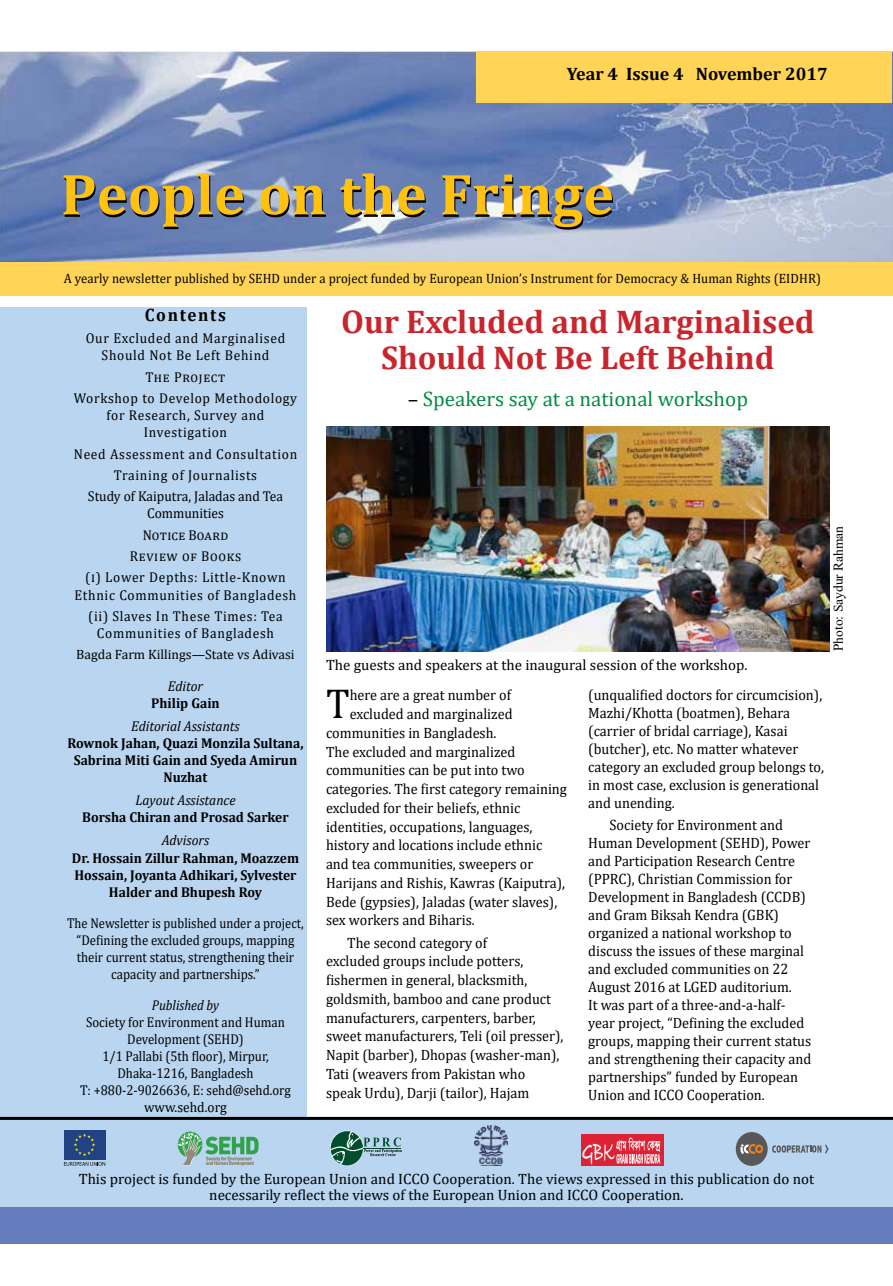
<style>
.page{position:relative;width:893px;height:1286px;background:#fff}
.page>*{position:absolute;margin:0;border:0;box-sizing:border-box;transform-origin:0 0}
.t1{font:700 58.5px "Cambria";color:#000}
.t2{font:42px "Cambria";color:#000;scale:.95 1}
.t3{font:700 33px/36px "Cambria";color:#c9252c;text-align:center}
.t4{font:21px "Cambria";color:#008c44}
.t5{font:700 18px "Cambria";color:#000}
.t6{font:700 18px "Cambria";letter-spacing:.1em;color:#000;scale:.95 1}
.t7{font:15px/18px "Cambria";color:#000;scale:.95 1}
.t8{font:15px/16.5px "Cambria";color:#000;text-align:center}
.t9{font:14.25px/21.3px "Cambria";letter-spacing:.05em;color:#000;text-align:center;scale:.95 1}
.t10{font:700 14.25px/17.1px "Cambria";color:#000;text-align:center;scale:.95 1}
.t11{font:14.25px/17.1px "Cambria";color:#000;text-align:center;scale:.9 1}
.t12{font:14.25px/17.1px "Cambria";color:#000;text-align:center;scale:.88 1}
.t13{font:italic 14.25px "Cambria";color:#000;scale:.95 1}
.t14{font:italic 14.25px "Cambria";color:#000;scale:.9 1}
.t15{font:13.5px "Cambria";letter-spacing:.005em;color:#000;scale:.95 1}
.t16{font:13.5px "Cambria";letter-spacing:.005em;color:#000}
.t17{font:13.5px "Times New Roman";color:#000}
.s1{color:#000}
</style>
<div class="page">
<div style="left:0;top:307px;width:307px;height:811px;background:#bad5ef"></div>
<img style="left:0;top:52px;width:892px;height:210px">
<div style="left:0;top:262px;width:893px;height:34px;background:#ffd457"></div>
<div style="left:476px;top:52px;width:416px;height:51px;background:#ffd457"></div>
<div style="left:0;top:1118px;width:893px;height:89px;background:#bad5ef"></div>
<hr style="left:0;top:1117px;width:893px;height:3px;background:#000">
<div style="left:0;top:1207px;width:893px;height:36px;background:#657cbd"></div>
<img style="left:326px;top:427px;width:503px;height:224px">
<svg style="left:177px;top:1131px;width:82px;height:35px"></svg>
<div style="left:736px;top:1132px;width:32px;height:34px;background:#58585b;border-radius:50%"></div>
<svg style="left:740px;top:1144px;width:23px;height:10px"></svg>
<svg style="left:772px;top:1145px;width:56px;height:8px"></svg>
<div style="left:64px;top:1130px;width:41px;height:29px;background:#214382"></div>
<svg style="left:74px;top:1133px;width:21px;height:23px"></svg>
<svg style="left:64px;top:1162px;width:41px;height:4px"></svg>
<div style="left:581px;top:1135px;width:82px;height:31px;background:#dc2234"></div>
<svg style="left:582px;top:1137px;width:79px;height:28px"></svg>
<svg style="left:330px;top:1130px;width:33px;height:36px"></svg>
<svg style="left:331px;top:1131px;width:71px;height:34px"></svg>
<hr style="left:363px;top:1148px;width:38px;height:1px;background:#004e2d">
<img style="left:474px;top:1125px;width:34px;height:41px">
<p class="t5" style="left:567px;top:61px;width:262px">Year 4 Issue 4 November 2017</p>
<h1 class="t1" style="left:62px;top:156px;width:555px">People on the Fringe</h1>
<p class="t15" style="left:64px;top:270px;width:798px">A yearly newsletter published by SEHD under a project funded by European Union’s Instrument for Democracy &amp; Human Rights (EIDHR)</p>
<p class="t6" style="left:145px;top:302px;width:87px">Contents</p>
<p class="t9" style="left:86px;top:330px;width:211px;line-height:17.1px">Our Excluded and Marginalised<br>Should Not Be Left Behind</p>
<p class="t9" style="left:74px;top:366px;width:236px">The Project<br>Workshop to Develop Methodology</p>
<p class="t9" style="left:107px;top:407px;width:168px;line-height:17.1px">for Research, Survey and<br>Investigation</p>
<p class="t9" style="left:74px;top:443px;width:237px">Need Assessment and Consultation<br>Training of Journalists<br>Study of Kaiputra, Jaladas and Tea</p>
<p class="t9" style="left:85px;top:503px;width:213px">Communities<br>Notice Board<br>Review of Books<br>(i) Lower Depths: Little-Known</p>
<p class="t9" style="left:75px;top:584px;width:235px">Ethnic Communities of Bangladesh (ii) Slaves In These Times: Tea</p>
<p class="t9" style="left:97px;top:622px;width:188px">Communities of Bangladesh</p>
<p class="t16" style="left:76px;top:647px;width:220px">Bagda Farm Killings—State vs Adivasi</p>
<p class="t13" style="left:168px;top:676px;width:39px">Editor</p>
<p class="t10" style="left:151px;top:694px;width:74px">Philip Gain</p>
<p class="t13" style="left:131px;top:716px;width:116px">Editorial Assistants</p>
<p class="t10" style="left:67px;top:734px;width:250px">Rownok Jahan, Quazi Monzila Sultana,<br>Sabrina Miti Gain and Syeda Amirun<br>Nuzhat</p>
<p class="t13" style="left:135px;top:790px;width:107px">Layout Assistance</p>
<p class="t10" style="left:82px;top:808px;width:219px">Borsha Chiran and Prosad Sarker</p>
<p class="t13" style="left:162px;top:830px;width:51px">Advisors</p>
<p class="t10" style="left:72px;top:849px;width:241px">Dr. Hossain Zillur Rahman, Moazzem<br>Hossain, Joyanta Adhikari, Sylvester<br>Halder and Bhupesh Roy</p>
<p class="t12" style="left:67px;top:914px;width:271px">The Newsletter is published under a project, “Defining the excluded groups, mapping their current status, strengthening their capacity and partnerships.”</p>
<p class="t14" style="left:152px;top:995px;width:76px">Published by</p>
<p class="t11" style="left:80px;top:1013px;width:235px">Society for Environment and Human<br>Development (SEHD)<br>1/1 Pallabi (5th floor), Mirpur,<br>Dhaka-1216, Bangladesh<br>T: +880-2-9026636, E: sehd@sehd.org www.sehd.org</p>
<h3 class="t3" style="left:341px;top:302px;width:475px">Our Excluded and Marginalised<br>Should Not Be Left Behind</h3>
<h3 class="t4" style="left:408px;top:386px;width:342px"><span class="s1">–</span> Speakers say at a national workshop</h3>
<p class="t8" style="left:326px;top:656px;width:423px">The guests and speakers at the inaugural session of the workshop.</p>
<p class="t7" style="left:588px;top:686px;width:250px">(unqualified doctors for circumcision), Mazhi/Khotta (boatmen), Behara (carrier of bridal carriage), Kasai (butcher), etc. No matter whatever category an excluded group belongs to, in most case, exclusion is generational and unending.</p>
<p class="t7" style="left:588px;top:816px;width:236px;text-indent:21px">Society for Environment and Human Development (SEHD), Power and Participation Research Centre (PPRC), Christian Commission for Development in Bangladesh (CCDB) and Gram Biksah Kendra (GBK) organized a national workshop to discuss the issues of these marginal and excluded communities on 22<br>August 2016 at LGED auditorium.<br>It was part of a three-and-a-half&shy;year project, “Defining the excluded groups, mapping their current status and strengthening their capacity and partnerships” funded by European Union and ICCO Cooperation.</p>
<h2 class="t2" style="left:326px;top:679px;width:26px">T</h2>
<p class="t7" style="left:350px;top:686px;width:171px">here are a great number of</p>
<p class="t7" style="left:350px;top:705px;width:173px">excluded and marginalized</p>
<p class="t7" style="left:326px;top:724px;width:181px">communities in Bangladesh.</p>
<p class="t7" style="left:326px;top:742px;width:201px">The excluded and marginalized</p>
<p class="t7" style="left:326px;top:761px;width:211px">communities can be put into two</p>
<p class="t7" style="left:326px;top:780px;width:255px">categories. The first category remaining</p>
<p class="t7" style="left:326px;top:799px;width:206px">excluded for their beliefs, ethnic</p>
<p class="t7" style="left:326px;top:817px;width:219px">identities, occupations, languages,</p>
<p class="t7" style="left:326px;top:836px;width:229px">history and locations include ethnic</p>
<p class="t7" style="left:326px;top:855px;width:220px">and tea communities, sweepers or</p>
<p class="t7" style="left:326px;top:874px;width:253px">Harijans and Rishis, Kawras (Kaiputra),</p>
<p class="t7" style="left:326px;top:892px;width:245px">Bede (gypsies), Jaladas (water slaves),</p>
<p class="t7" style="left:326px;top:911px;width:158px">sex workers and Biharis.</p>
<p class="t7" style="left:326px;top:933px;width:251px;line-height:18.8px;text-indent:21px">The second category of<br>excluded groups include potters, fishermen in general, blacksmith, goldsmith, bamboo and cane product manufacturers, carpenters, barber, sweet manufacturers, Teli (oil presser), Napit (barber), Dhopas (washer-man), Tati (weavers from Pakistan who speak Urdu), Darji (tailor), Hajam</p>
<p class="t17" style="left:829px;top:651px;width:127px;rotate:-90deg">Photo: Saydur Rahman</p>
<p class="t8" style="left:79px;top:1170px;width:737px">This project is funded by the European Union and ICCO Cooperation. The views expressed in this publication do not necessarily reflect the views of the European Union and ICCO Cooperation.</p>
</div>
